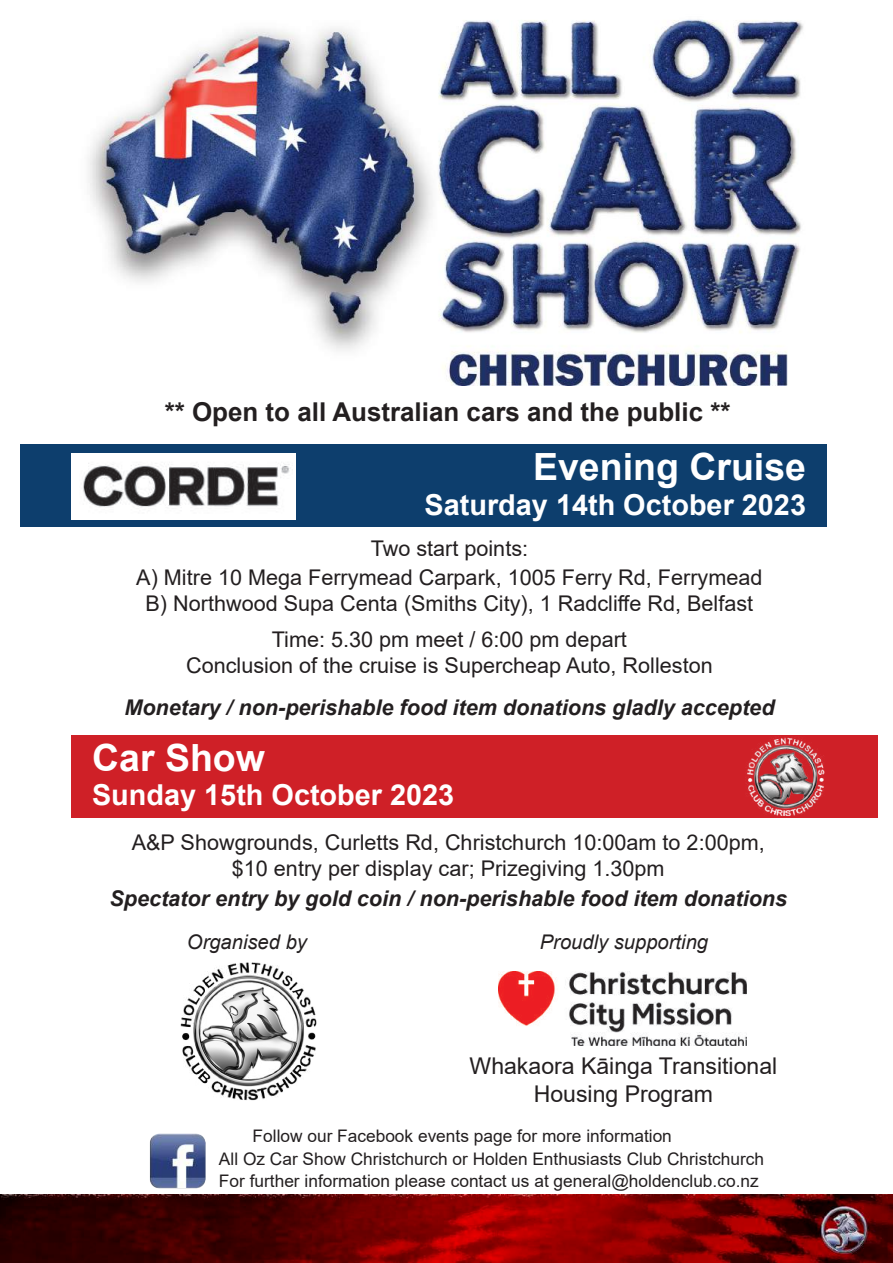
<style>
.page{position:relative;width:893px;height:1263px;background:#fff}
.page>*{position:absolute;margin:0;border:0;box-sizing:border-box;transform-origin:0 0}
.t1{font:700 37.5px "Arial";color:#fff}
.t2{font:700 28.8px "Arial";color:#fff}
.t3{font:700 25.95px "Arial";color:#231f20}
.t4{font:23.1px/27.8px "Arial";color:#231f20;text-align:center}
.t5{font:21.6px/28.8px "Arial";color:#231f20;text-align:center}
.t6{font:italic 700 21.6px "Arial";color:#231f20}
.t7{font:italic 20.25px "Arial";color:#231f20}
.t8{font:17.25px/22.8px "Arial";color:#231f20}
</style>
<div class="page">
<img style="left:0;top:1194px;width:893px;height:69px">
<img style="left:88px;top:19px;width:715px;height:366px">
<img style="left:150px;top:1133px;width:55px;height:56px">
<div style="left:71px;top:736px;width:807px;height:82px;background:#cf2027"></div>
<img style="left:746px;top:737px;width:79px;height:79px">
<div style="left:20px;top:445px;width:807px;height:82px;background:#0d3e6d"></div>
<img style="left:72px;top:453px;width:224px;height:66px">
<img style="left:180px;top:962px;width:137px;height:139px">
<img style="left:499px;top:972px;width:248px;height:73px">
<p class="t3" style="left:165px;top:394px;width:567px">** Open to all Australian cars and the public **</p>
<h1 class="t1" style="left:533px;top:441px;width:274px">Evening Cruise</h1>
<h2 class="t2" style="left:425px;top:484px;width:383px">Saturday 14th October 2023</h2>
<p class="t5" style="left:136px;top:534px;width:628px">Two start points:<br>A) Mitre 10 Mega Ferrymead Carpark, 1005 Ferry Rd, Ferrymead</p>
<p class="t5" style="left:146px;top:585px;width:609px;line-height:36.3px">B) Northwood Supa Centa (Smiths City), 1 Radcliffe Rd, Belfast<br>Time: 5.30 pm meet / 6:00 pm depart</p>
<p class="t5" style="left:186px;top:651px;width:528px">Conclusion of the cruise is Supercheap Auto, Rolleston</p>
<p class="t6" style="left:124px;top:693px;width:652px">Monetary / non-perishable food item donations gladly accepted</p>
<h1 class="t1" style="left:92px;top:731px;width:174px">Car Show</h1>
<h2 class="t2" style="left:92px;top:775px;width:364px">Sunday 15th October 2023</h2>
<p class="t5" style="left:132px;top:830px;width:635px;line-height:26px">A&amp;P Showgrounds, Curletts Rd, Christchurch 10:00am to 2:00pm, $10 entry per display car; Prizegiving 1.30pm</p>
<p class="t6" style="left:109px;top:884px;width:679px">Spectator entry by gold coin / non-perishable food item donations</p>
<p class="t7" style="left:187px;top:928px;width:122px">Organised by</p>
<p class="t7" style="left:540px;top:928px;width:170px">Proudly supporting</p>
<p class="t4" style="left:470px;top:1052px;width:309px">Whakaora Kāinga Transitional<br>Housing Program</p>
<p class="t8" style="left:219px;top:1124px;width:547px;text-indent:34px">Follow our Facebook events page for more information<br>All Oz Car Show Christchurch or Holden Enthusiasts Club Christchurch<br>For further information please contact us at general@holdenclub.co.nz</p>
</div>
